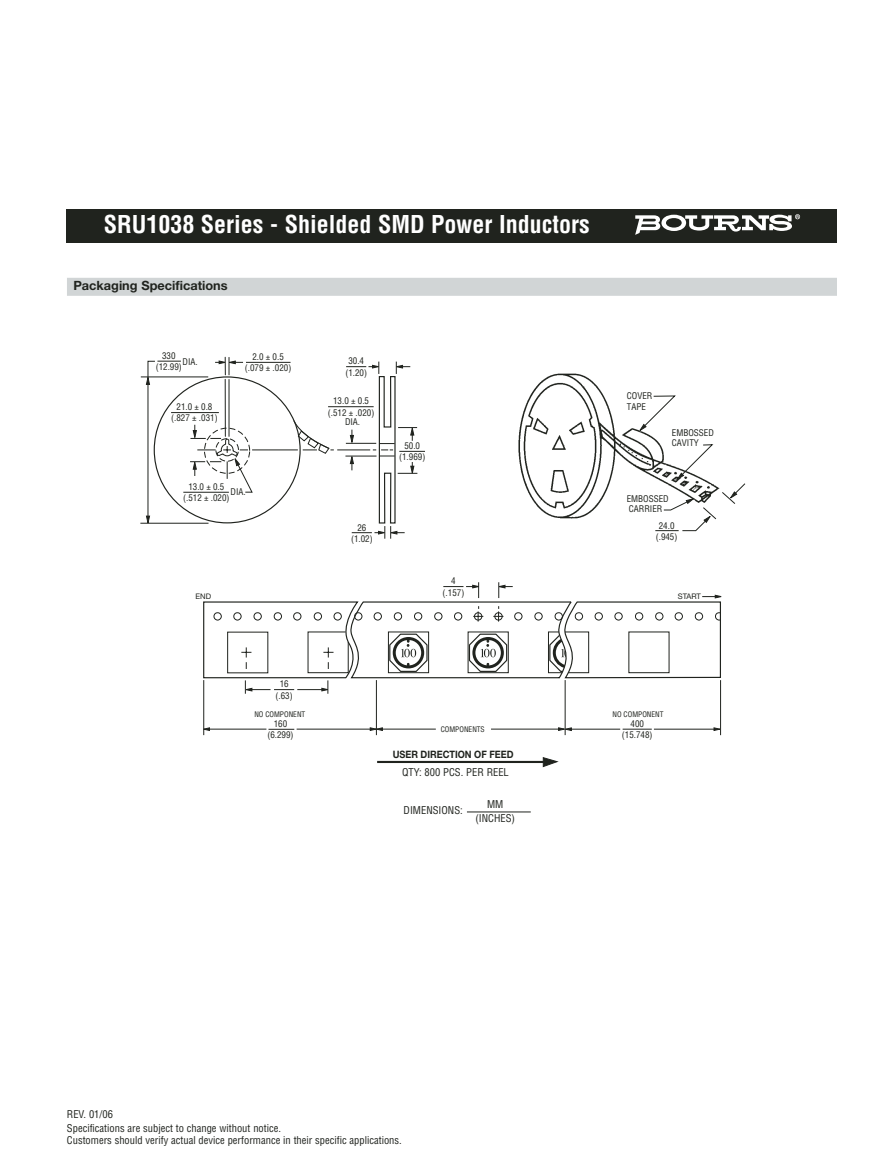
<style>
.page{position:relative;width:891px;height:1175px;background:#fff}
.page>*{position:absolute;margin:0;border:0;box-sizing:border-box;transform-origin:0 0}
.t1{font:700 condensed 24px "Helvetica";color:#fff}
.t2{font:700 12.75px "Helvetica Neue";color:#20231e}
.t3{font:condensed 10.5px/12px "Helvetica";color:#20231e}
.t4{font:700 10.2px "Helvetica Neue";color:#20231e;scale:.9 1}
.t5{font:condensed 9px/11.2px "Helvetica";color:#20231e;text-align:center}
.t6{font:7.65px "Helvetica Neue";color:#20231e}
.t7{font:condensed 7.5px "Helvetica";color:#20231e}
</style>
<div class="page">
<div style="left:67px;top:209px;width:770px;height:34px;background:#20231e"></div>
<svg style="left:635px;top:214px;width:165px;height:21px"></svg>
<div style="left:67px;top:278px;width:770px;height:18px;background:#d1d5d6"></div>
<hr style="left:225px;top:379px;width:1px;height:57px;background:#20231e">
<hr style="left:229px;top:379px;width:1px;height:57px;background:#20231e">
<svg style="left:215px;top:357px;width:28px;height:18px"></svg>
<hr style="left:246px;top:362px;width:45px;height:1px;background:#20231e">
<hr style="left:141px;top:377px;width:67px;height:1px;background:#20231e">
<hr style="left:140px;top:523px;width:69px;height:1px;background:#20231e">
<svg style="left:146px;top:360px;width:35px;height:164px"></svg>
<hr style="left:183px;top:492px;width:46px;height:1px;background:#20231e">
<hr style="left:328px;top:406px;width:46px;height:1px;background:#20231e">
<svg style="left:190px;top:425px;width:63px;height:68px"></svg>
<hr style="left:171px;top:412px;width:48px;height:1px;background:#20231e">
<hr style="left:345px;top:456px;width:32px;height:1px;background:#20231e">
<hr style="left:252px;top:449px;width:46px;height:1px;background:#20231e">
<svg style="left:293px;top:419px;width:41px;height:35px"></svg>
<hr style="left:337px;top:449px;width:33px;height:1px;background:#20231e">
<svg style="left:346px;top:361px;width:79px;height:177px"></svg>
<img style="left:518px;top:373px;width:142px;height:146px">
<svg style="left:639px;top:395px;width:37px;height:37px"></svg>
<svg style="left:655px;top:444px;width:91px;height:87px"></svg>
<hr style="left:377px;top:761px;width:169px;height:2px;background:#20231e">
<svg style="left:543px;top:757px;width:15px;height:10px"></svg>
<hr style="left:203px;top:680px;width:1px;height:55px;background:#20231e">
<hr style="left:297px;top:728px;width:75px;height:1px;background:#20231e">
<hr style="left:376px;top:680px;width:1px;height:55px;background:#20231e">
<svg style="left:203px;top:727px;width:7px;height:4px"></svg>
<hr style="left:208px;top:728px;width:58px;height:1px;background:#20231e">
<svg style="left:269px;top:729px;width:25px;height:1px"></svg>
<hr style="left:491px;top:728px;width:69px;height:1px;background:#20231e">
<hr style="left:565px;top:680px;width:1px;height:55px;background:#20231e">
<svg style="left:370px;top:727px;width:13px;height:4px"></svg>
<hr style="left:381px;top:728px;width:55px;height:1px;background:#20231e">
<svg style="left:714px;top:727px;width:6px;height:4px"></svg>
<hr style="left:654px;top:728px;width:62px;height:1px;background:#20231e">
<hr style="left:720px;top:680px;width:1px;height:55px;background:#20231e">
<svg style="left:558px;top:727px;width:14px;height:4px"></svg>
<hr style="left:570px;top:728px;width:50px;height:1px;background:#20231e">
<svg style="left:623px;top:728px;width:29px;height:1px"></svg>
<svg style="left:203px;top:582px;width:518px;height:111px"></svg>
<hr style="left:467px;top:811px;width:64px;height:1px;background:#20231e">
<h1 class="t1" style="left:104px;top:215px;width:488px">SRU1038 Series - Shielded SMD Power Inductors</h1>
<h2 class="t2" style="left:73px;top:281px;width:156px">Packaging Specifications</h2>
<p class="t5" style="left:156px;top:350px;width:28px">330 (12.99)</p>
<p class="t5" style="left:183px;top:356px;width:17px">DIA.</p>
<p class="t5" style="left:171px;top:402px;width:48px">21.0 ± 0.8 (.827 ± .031)</p>
<p class="t5" style="left:245px;top:352px;width:48px">2.0 ± 0.5 (.079 ± .020)</p>
<p class="t5" style="left:183px;top:481px;width:48px">13.0 ± 0.5 (.512 ± .020)</p>
<p class="t5" style="left:231px;top:487px;width:17px">DIA.</p>
<p class="t6" style="left:196px;top:593px;width:17px">END</p>
<p class="t5" style="left:276px;top:679px;width:19px">16 (.63)</p>
<p class="t5" style="left:345px;top:356px;width:23px">30.4 (1.20)</p>
<p class="t5" style="left:328px;top:396px;width:48px">13.0 ± 0.5 (.512 ± .020)</p>
<p class="t5" style="left:345px;top:417px;width:17px">DIA.</p>
<p class="t5" style="left:351px;top:522px;width:23px">26 (1.02)</p>
<p class="t5" style="left:399px;top:441px;width:28px">50.0 (1.969)</p>
<p class="t5" style="left:443px;top:576px;width:23px">4 (.157)</p>
<p class="t5" style="left:627px;top:391px;width:27px;line-height:10.5px;text-align:left">COVER<br>TAPE</p>
<p class="t5" style="left:672px;top:428px;width:43px;line-height:10.5px;text-align:left">EMBOSSED<br>CAVITY</p>
<p class="t5" style="left:627px;top:494px;width:43px;line-height:10.5px;text-align:left">EMBOSSED<br>CARRIER</p>
<p class="t5" style="left:656px;top:521px;width:23px">24.0 (.945)</p>
<p class="t6" style="left:678px;top:593px;width:25px">START</p>
<p class="t7" style="left:254px;top:711px;width:53px">NO COMPONENT</p>
<p class="t7" style="left:613px;top:711px;width:53px">NO COMPONENT</p>
<p class="t7" style="left:441px;top:726px;width:46px">COMPONENTS</p>
<p class="t5" style="left:622px;top:719px;width:32px">400 (15.748)</p>
<p class="t5" style="left:267px;top:719px;width:28px">160 (6.299)</p>
<p class="t4" style="left:393px;top:750px;width:136px">USER DIRECTION OF FEED</p>
<p class="t3" style="left:67px;top:1109px;width:47px">REV. 01/06</p>
<p class="t3" style="left:402px;top:767px;width:108px">QTY: 800 PCS. PER REEL</p>
<p class="t3" style="left:404px;top:805px;width:61px">DIMENSIONS:</p>
<p class="t3" style="left:475px;top:797px;width:41px;line-height:14.1px;text-align:center">MM (INCHES)</p>
<p class="t3" style="left:67px;top:1123px;width:336px">Specifications are subject to change without notice.<br>Customers should verify actual device performance in their specific applications.</p>
</div>
